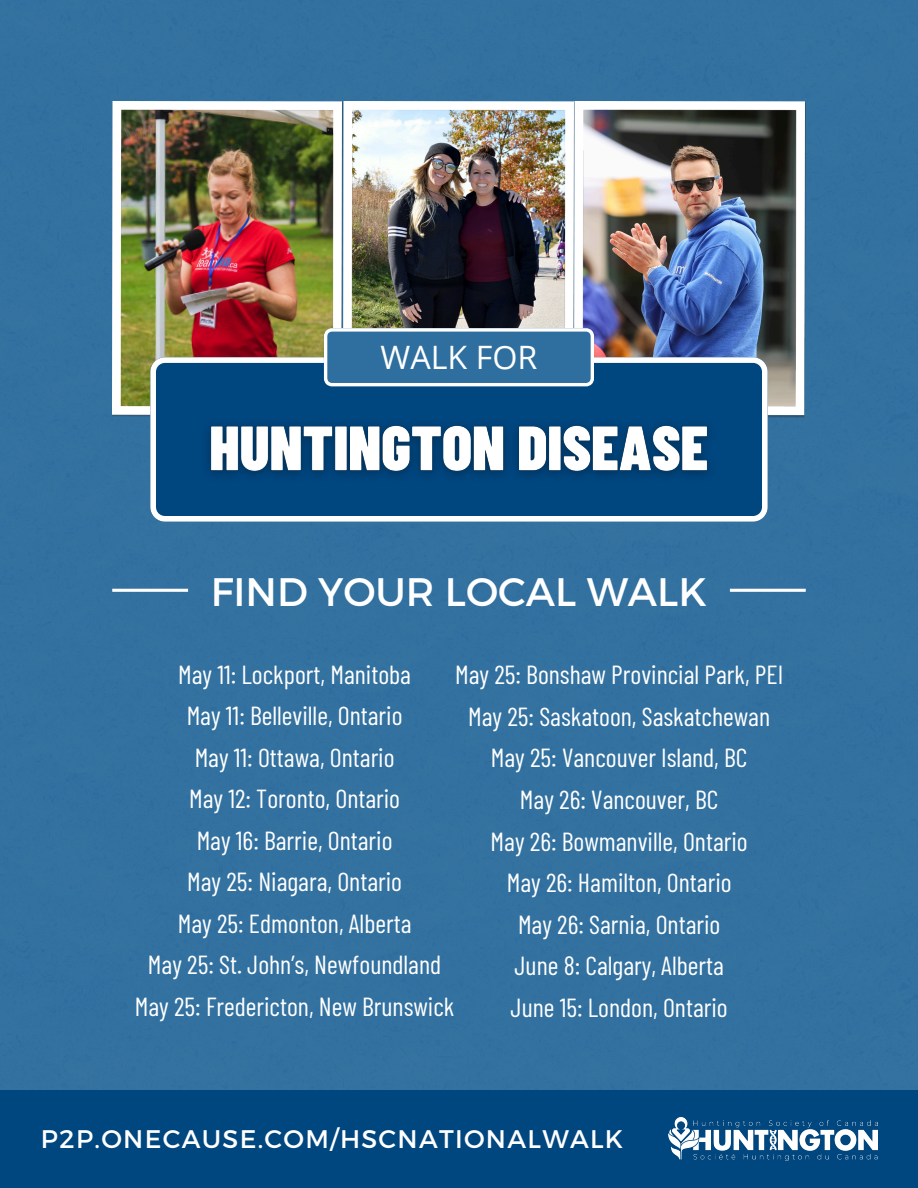
<style>
.page{position:relative;width:918px;height:1188px;background:#fff}
.page>*{position:absolute;margin:0;border:0;box-sizing:border-box;transform-origin:0 0}
.t1{font:39.75px "Montserrat";color:#fff}
.t2{font:32.25px "Open Sans";color:#fff}
.t3{font:26.1px "Barlow Condensed";color:#fff}
.t4{font:25.5px "Montserrat";letter-spacing:.05em;color:#fff}
</style>
<div class="page">
<div style="left:0;top:0;width:918px;height:1090px;background:#3371a0"></div>
<img style="left:112px;top:101px;width:694px;height:316px">
<img style="left:348px;top:106px;width:219px;height:222px">
<img style="left:579px;top:106px;width:219px;height:304px">
<svg style="left:150px;top:357px;width:618px;height:165px;background:#225e8f"></svg>
<svg style="left:324px;top:328px;width:270px;height:58px;background:#4981ab"></svg>
<hr style="left:730px;top:589px;width:76px;height:3px;background:#fff">
<hr style="left:112px;top:589px;width:76px;height:3px;background:#fff">
<div style="left:0;top:1090px;width:918px;height:98px;background:#00467f"></div>
<img style="left:668px;top:1118px;width:209px;height:42px">
<img style="left:195px;top:409px;width:528px;height:80px">
<p class="t2" style="left:381px;top:335px;width:158px">WALK FOR</p>
<p class="t1" style="left:211px;top:566px;width:498px">FIND YOUR LOCAL WALK</p>
<p class="t3" style="left:178px;top:658px;width:234px">May 11: Lockport, Manitoba</p>
<p class="t3" style="left:187px;top:699px;width:217px">May 11: Belleville, Ontario</p>
<p class="t3" style="left:195px;top:741px;width:201px">May 11: Ottawa, Ontario</p>
<p class="t3" style="left:189px;top:782px;width:213px">May 12: Toronto, Ontario</p>
<p class="t3" style="left:197px;top:824px;width:197px">May 16: Barrie, Ontario</p>
<p class="t3" style="left:187px;top:865px;width:216px">May 25: Niagara, Ontario</p>
<p class="t3" style="left:178px;top:907px;width:235px">May 25: Edmonton, Alberta</p>
<p class="t3" style="left:148px;top:948px;width:295px">May 25: St. John’s, Newfoundland</p>
<p class="t3" style="left:135px;top:990px;width:321px">May 25: Fredericton, New Brunswick</p>
<p class="t3" style="left:455px;top:658px;width:330px">May 25: Bonshaw Provincial Park, PEI</p>
<p class="t3" style="left:468px;top:700px;width:304px">May 25: Saskatoon, Saskatchewan</p>
<p class="t3" style="left:491px;top:741px;width:258px">May 25: Vancouver Island, BC</p>
<p class="t3" style="left:520px;top:783px;width:200px">May 26: Vancouver, BC</p>
<p class="t3" style="left:491px;top:824px;width:259px">May 26: Bowmanville, Ontario</p>
<p class="t3" style="left:507px;top:866px;width:226px">May 26: Hamilton, Ontario</p>
<p class="t3" style="left:518px;top:908px;width:204px">May 26: Sarnia, Ontario</p>
<p class="t3" style="left:515px;top:949px;width:211px">June 8: Calgary, Alberta</p>
<p class="t3" style="left:511px;top:991px;width:219px">June 15: London, Ontario</p>
<h3 class="t4" style="left:41px;top:1123px;width:584px">P2P.ONECAUSE.COM/HSCNATIONALWALK</h3>
</div>
